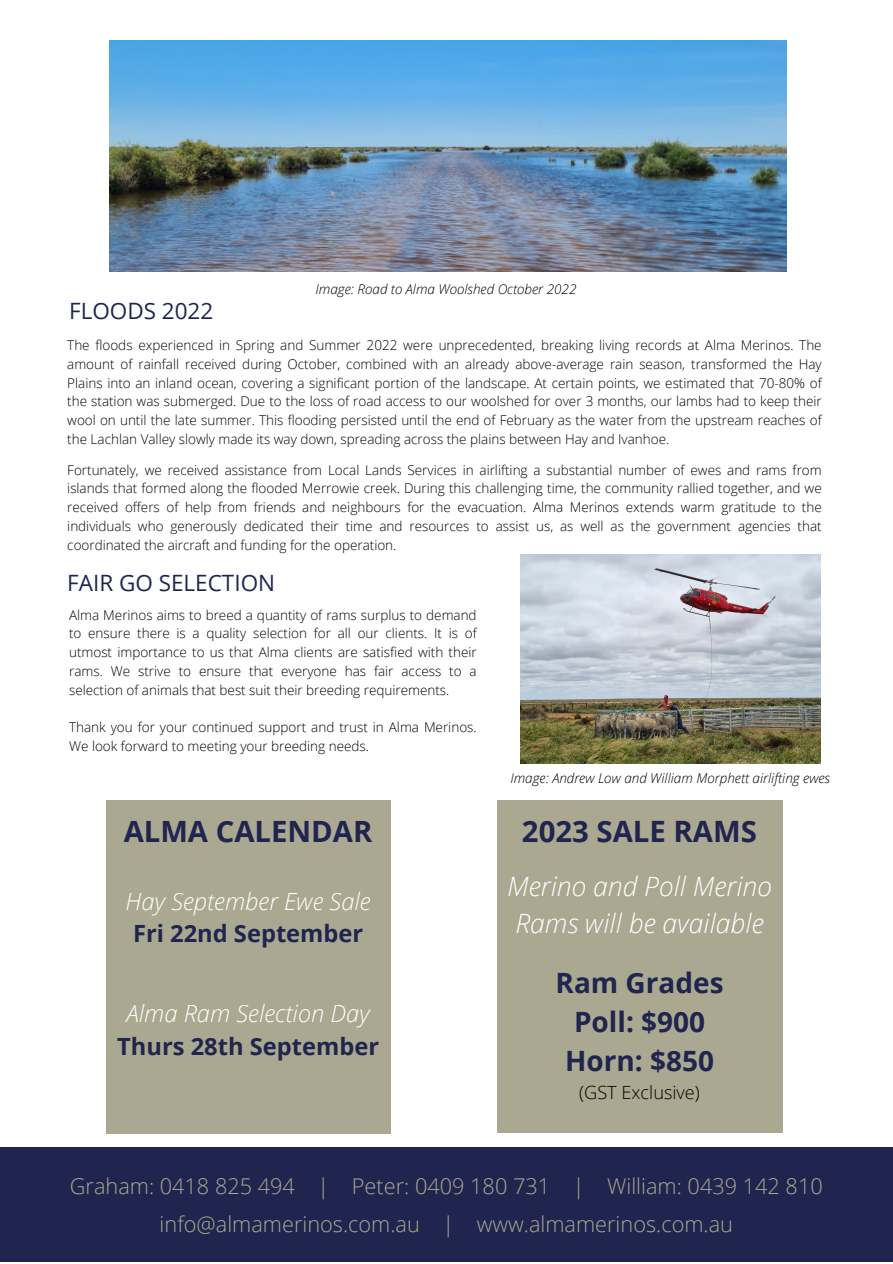
<style>
.page{position:relative;width:893px;height:1264px;background:#fff}
.page>*{position:absolute;margin:0;border:0;box-sizing:border-box;transform-origin:0 0}
.t1{font:700 29.4px "Open Sans";color:#20254f}
.t2{font:700 29.25px "Open Sans";color:#20254f}
.t3{font:700 27.9px "Open Sans";color:#20254f}
.t4{font:italic 300 26.55px/36.8px "Open Sans";color:#fff;text-align:center}
.t5{font:italic 300 23.7px "Open Sans";color:#fff}
.t6{font:700 23.7px "Open Sans";color:#20254f}
.t7{font:22.5px "Open Sans";color:#20254f}
.t8{font:300 21.75px "Open Sans";color:#aba891}
.t9{font:300 18.15px "Open Sans";color:#000}
.t10{font:300 13.5px/18.8px "Open Sans";color:#000;text-align:justify}
.t11{font:italic 300 13.5px "Open Sans";color:#000}
</style>
<div class="page">
<div style="left:0;top:1147px;width:892px;height:115px;background:#20254f"></div>
<div style="left:106px;top:800px;width:284px;height:333px;background:#aba891"></div>
<div style="left:496px;top:800px;width:286px;height:332px;background:#aba891"></div>
<img style="left:520px;top:555px;width:300px;height:208px">
<img style="left:110px;top:41px;width:676px;height:230px">
<p class="t7" style="left:69px;top:295px;width:146px">FLOODS 2022</p>
<p class="t11" style="left:315px;top:280px;width:262px">Image: Road to Alma Woolshed October 2022</p>
<p class="t10" style="left:67px;top:335px;width:755px">The floods experienced in Spring and Summer 2022 were unprecedented, breaking living records at Alma Merinos. The amount of rainfall received during October, combined with an already above-average rain season, transformed the Hay Plains into an inland ocean, covering a significant portion of the landscape. At certain points, we estimated that 70-80% of the station was submerged. Due to the loss of road access to our woolshed for over 3 months, our lambs had to keep their wool on until the late summer. This flooding persisted until the end of February as the water from the upstream reaches of the Lachlan Valley slowly made its way down, spreading across the plains between Hay and Ivanhoe.</p>
<p class="t10" style="left:67px;top:460px;width:755px">Fortunately, we received assistance from Local Lands Services in airlifting a substantial number of ewes and rams from islands that formed along the flooded Merrowie creek. During this challenging time, the community rallied together, and we received offers of help from friends and neighbours for the evacuation. Alma Merinos extends warm gratitude to the individuals who generously dedicated their time and resources to assist us, as well as the government agencies that coordinated the aircraft and funding for the operation.</p>
<p class="t7" style="left:67px;top:566px;width:209px">FAIR GO SELECTION</p>
<p class="t10" style="left:69px;top:605px;width:409px">Alma Merinos aims to breed a quantity of rams surplus to demand to ensure there is a quality selection for all our clients. It is of utmost importance to us that Alma clients are satisfied with their rams. We strive to ensure that everyone has fair access to a selection of animals that best suit their breeding requirements.</p>
<p class="t10" style="left:69px;top:717px;width:409px">Thank you for your continued support and trust in Alma Merinos.<br>We look forward to meeting your breeding needs.</p>
<p class="t2" style="left:124px;top:810px;width:250px">ALMA CALENDAR</p>
<p class="t5" style="left:126px;top:884px;width:246px">Hay September Ewe Sale</p>
<p class="t6" style="left:133px;top:916px;width:232px">Fri 22nd September</p>
<p class="t5" style="left:126px;top:996px;width:245px">Alma Ram Selection Day</p>
<p class="t6" style="left:117px;top:1029px;width:263px">Thurs 28th September</p>
<p class="t11" style="left:510px;top:768px;width:321px">Image: Andrew Low and William Morphett airlifting ewes</p>
<p class="t1" style="left:522px;top:810px;width:236px">2023 SALE RAMS</p>
<p class="t4" style="left:507px;top:867px;width:266px">Merino and Poll Merino<br>Rams will be available</p>
<p class="t3" style="left:555px;top:963px;width:169px">Ram Grades</p>
<p class="t3" style="left:574px;top:1002px;width:132px">Poll: $900</p>
<p class="t3" style="left:565px;top:1041px;width:150px">Horn: $850</p>
<p class="t9" style="left:579px;top:1079px;width:122px">(GST Exclusive)</p>
<p class="t8" style="left:70px;top:1170px;width:754px">Graham: 0418 825 494 | Peter: 0409 180 731 | William: 0439 142 810</p>
<p class="t8" style="left:160px;top:1209px;width:574px">info@almamerinos.com.au | www.almamerinos.com.au</p>
</div>
